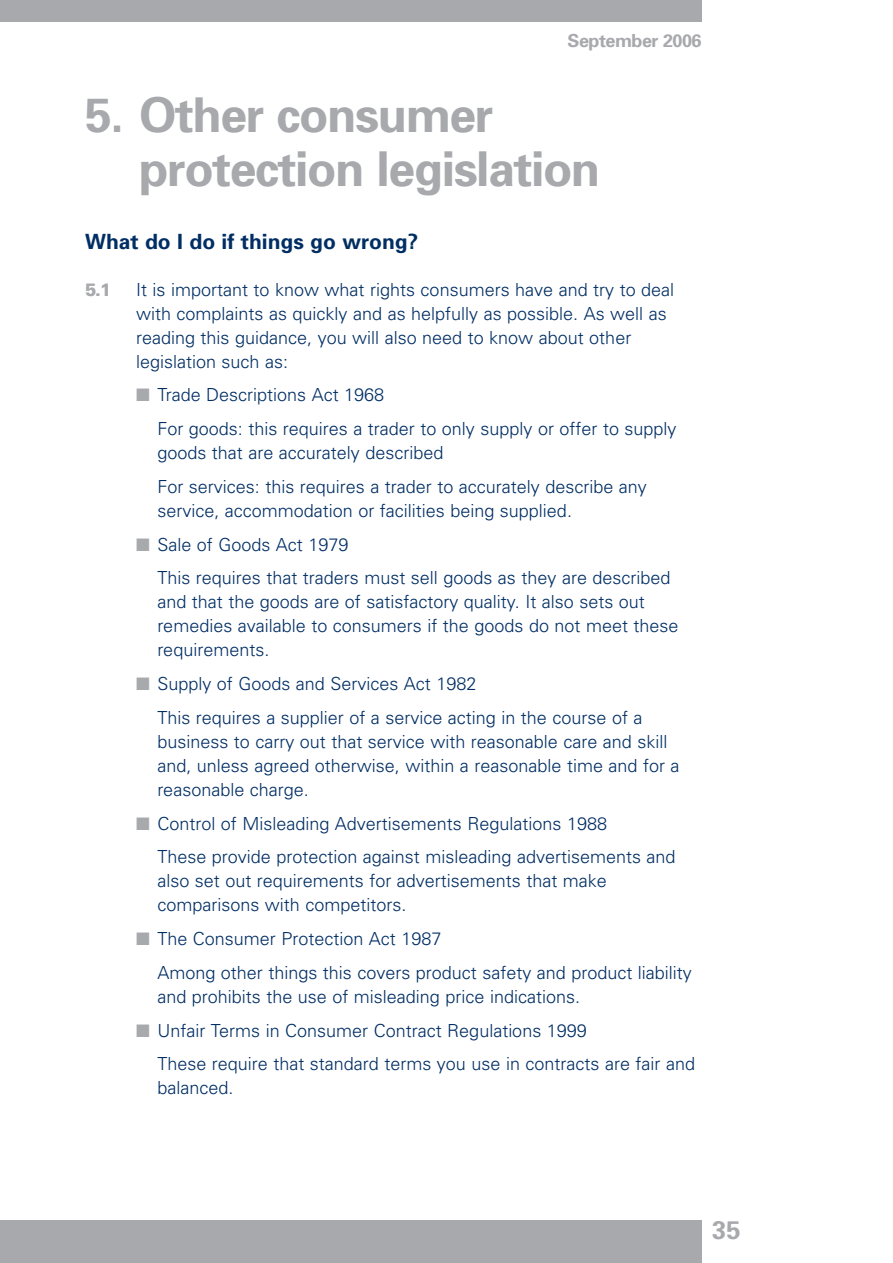
<style>
.page{position:relative;width:893px;height:1263px;background:#fff}
.page>*{position:absolute;margin:0;border:0;box-sizing:border-box;transform-origin:0 0}
.t1{font:700 48px/54px "Univers";letter-spacing:-.03em;color:#a8a9ad}
.t2{font:700 25.5px "Univers";color:#a8a9ad}
.t3{font:700 21px "Univers";color:#002e64}
.t4{font:300 18px/24px "Univers";color:#002e64}
.t5{font:700 18px "Univers";letter-spacing:-.03em;color:#a8a9ad}
.t6{font:900 18px "Univers";color:#a8a9ad;scale:.95 1}
.s1{color:#a8a9ad}
</style>
<div class="page">
<div style="left:0;top:1220px;width:702px;height:43px;background:#a8a9ad"></div>
<div style="left:0;top:0;width:702px;height:21px;background:#a8a9ad"></div>
<p class="t5" style="left:568px;top:34px;width:136px">September 2006</p>
<h1 class="t1" style="left:139px;top:93px;width:463px;text-indent:-54px">5. Other consumer protection legislation</h1>
<p class="t3" style="left:85px;top:234px;width:335px">What do I do if things go wrong?</p>
<p class="t6" style="left:85px;top:283px;width:29px">5.1</p>
<p class="t4" style="left:136px;top:279px;width:540px">It is important to know what rights consumers have and try to deal with complaints as quickly and as helpfully as possible. As well as reading this guidance, you will also need to know about other legislation such as:</p>
<p class="t4" style="left:157px;top:380px;width:521px;line-height:33.8px;text-indent:-21px"><span class="s1">■</span> Trade Descriptions Act 1968<br>For goods: this requires a trader to only supply or offer to supply</p>
<p class="t4" style="left:157px;top:437px;width:491px;line-height:33.8px">goods that are accurately described<br>For services: this requires a trader to accurately describe any</p>
<p class="t4" style="left:157px;top:500px;width:416px">service, accommodation or facilities being supplied.</p>
<p class="t4" style="left:157px;top:529px;width:515px;line-height:33.8px;text-indent:-21px"><span class="s1">■</span> Sale of Goods Act 1979<br>This requires that traders must sell goods as they are described</p>
<p class="t4" style="left:157px;top:591px;width:523px">and that the goods are of satisfactory quality. It also sets out remedies available to consumers if the goods do not meet these requirements.</p>
<p class="t4" style="left:157px;top:668px;width:487px;line-height:33.8px;text-indent:-21px"><span class="s1">■</span> Supply of Goods and Services Act 1982<br>This requires a supplier of a service acting in the course of a</p>
<p class="t4" style="left:157px;top:731px;width:524px">business to carry out that service with reasonable care and skill and, unless agreed otherwise, within a reasonable time and for a reasonable charge.</p>
<p class="t4" style="left:157px;top:808px;width:520px;line-height:33.8px;text-indent:-21px"><span class="s1">■</span> Control of Misleading Advertisements Regulations 1988<br>These provide protection against misleading advertisements and</p>
<p class="t4" style="left:157px;top:870px;width:451px">also set out requirements for advertisements that make comparisons with competitors.</p>
<p class="t4" style="left:157px;top:923px;width:536px;line-height:33.8px;text-indent:-21px"><span class="s1">■</span> The Consumer Protection Act 1987<br>Among other things this covers product safety and product liability</p>
<p class="t4" style="left:157px;top:986px;width:424px">and prohibits the use of misleading price indications.</p>
<p class="t4" style="left:157px;top:1015px;width:539px;line-height:33.8px;text-indent:-21px"><span class="s1">■</span> Unfair Terms in Consumer Contract Regulations 1999<br>These require that standard terms you use in contracts are fair and</p>
<p class="t4" style="left:157px;top:1077px;width:78px">balanced.</p>
<h2 class="t2" style="left:712px;top:1220px;width:30px">35</h2>
</div>
